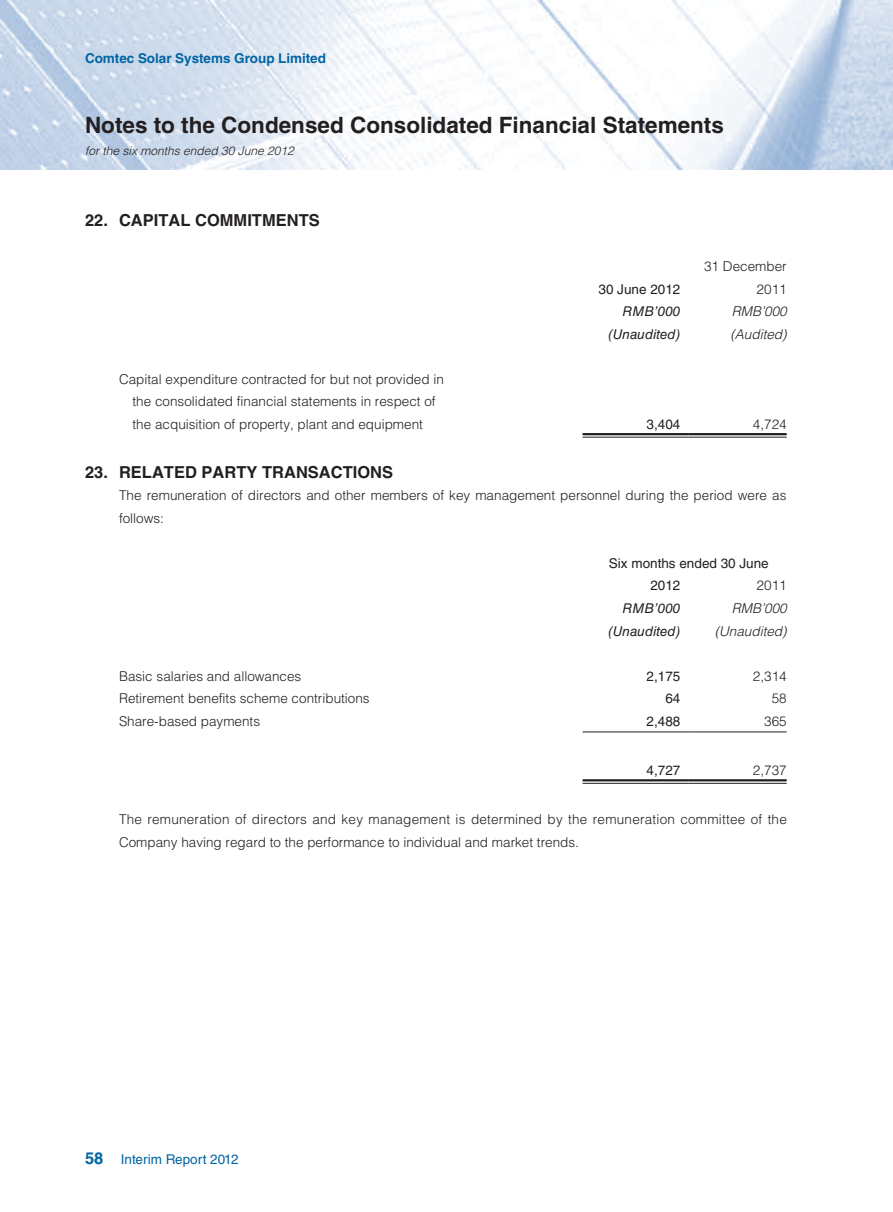
<style>
.page{position:relative;width:893px;height:1212px;background:#fff}
.page>*{position:absolute;margin:0;border:0;box-sizing:border-box;transform-origin:0 0}
.t1{font:700 22.5px "Helvetica LT Std";color:#231f20}
.t2{font:700 16.5px "Helvetica LT Std";color:#231f20}
.t3{font:300 13.5px/22.5px "Helvetica LT Std";color:#231f20}
.t4{font:13.5px/22.5px "Helvetica LT Std";color:#231f20}
.t5{font:italic 13.5px "Helvetica LT Std";color:#231f20}
.t6{font:italic 300 13.5px "Helvetica LT Std";color:#231f20}
.t7{font:700 13.5px "Helvetica LT Std";letter-spacing:-.005em;color:#0065a4}
.t8{font:13.5px "Helvetica LT Std";color:#0065a4}
.t9{font:italic 300 12px "Helvetica LT Std";color:#231f20}
.s1{font-weight:700;font-size:16.5px}
</style>
<div class="page">
<img style="left:0;top:0;width:893px;height:169px">
<hr style="left:583px;top:433px;width:106px;height:2px;background:#231f20">
<hr style="left:583px;top:437px;width:106px;height:1px;background:#231f20">
<hr style="left:689px;top:433px;width:98px;height:2px;background:#231f20">
<hr style="left:689px;top:437px;width:98px;height:1px;background:#231f20">
<hr style="left:583px;top:731px;width:106px;height:1px;background:#231f20">
<hr style="left:689px;top:731px;width:98px;height:1px;background:#231f20">
<hr style="left:583px;top:779px;width:106px;height:2px;background:#231f20">
<hr style="left:583px;top:783px;width:106px;height:1px;background:#231f20">
<hr style="left:689px;top:779px;width:98px;height:2px;background:#231f20">
<hr style="left:689px;top:783px;width:98px;height:1px;background:#231f20">
<p class="t7" style="left:85px;top:50px;width:242px">Comtec Solar Systems Group Limited</p>
<h1 class="t1" style="left:85px;top:112px;width:640px">Notes to the Condensed Consolidated Financial Statements</h1>
<p class="t9" style="left:85px;top:143px;width:210px">for the six months ended 30 June 2012</p>
<p class="t2" style="left:85px;top:210px;width:236px">22. CAPITAL COMMITMENTS</p>
<p class="t3" style="left:119px;top:368px;width:326px;text-align:center">Capital expenditure contracted for but not provided in the consolidated financial statements in respect of the acquisition of property, plant and equipment</p>
<p class="t4" style="left:599px;top:278px;width:83px">30 June 2012</p>
<p class="t3" style="left:704px;top:255px;width:84px;text-align:right">31 December<br>2011</p>
<p class="t5" style="left:623px;top:304px;width:59px">RMB’000</p>
<p class="t6" style="left:732px;top:303px;width:56px">RMB’000</p>
<p class="t5" style="left:608px;top:326px;width:74px">(Unaudited)</p>
<p class="t6" style="left:730px;top:326px;width:58px">(Audited)</p>
<p class="t4" style="left:647px;top:413px;width:35px">3,404</p>
<p class="t3" style="left:753px;top:413px;width:35px">4,724</p>
<p class="t2" style="left:85px;top:462px;width:310px">23. RELATED PARTY TRANSACTIONS</p>
<p class="t3" style="left:119px;top:484px;width:669px">The remuneration of directors and other members of key management personnel during the period were as follows:</p>
<p class="t4" style="left:650px;top:552px;width:120px;text-indent:-41px">Six months ended 30 June<br>2012</p>
<p class="t3" style="left:757px;top:574px;width:32px">2011</p>
<p class="t5" style="left:623px;top:600px;width:59px">RMB’000</p>
<p class="t6" style="left:732px;top:600px;width:56px">RMB’000</p>
<p class="t5" style="left:608px;top:623px;width:74px">(Unaudited)</p>
<p class="t6" style="left:715px;top:622px;width:74px">(Unaudited)</p>
<p class="t3" style="left:119px;top:664px;width:184px">Basic salaries and allowances</p>
<p class="t4" style="left:647px;top:664px;width:35px">2,175</p>
<p class="t3" style="left:753px;top:664px;width:35px">2,314</p>
<p class="t3" style="left:119px;top:687px;width:252px">Retirement benefits scheme contributions</p>
<p class="t4" style="left:665px;top:687px;width:17px">64</p>
<p class="t3" style="left:772px;top:687px;width:17px">58</p>
<p class="t3" style="left:119px;top:709px;width:143px">Share-based payments</p>
<p class="t4" style="left:647px;top:709px;width:35px">2,488</p>
<p class="t3" style="left:764px;top:709px;width:24px">365</p>
<p class="t4" style="left:647px;top:759px;width:35px">4,727</p>
<p class="t3" style="left:753px;top:759px;width:35px">2,737</p>
<p class="t3" style="left:119px;top:808px;width:669px">The remuneration of directors and key management is determined by the remuneration committee of the<br>Company having regard to the performance to individual and market trends.</p>
<p class="t8" style="left:85px;top:1151px;width:155px"><span class="s1">58</span> Interim Report 2012</p>
</div>
